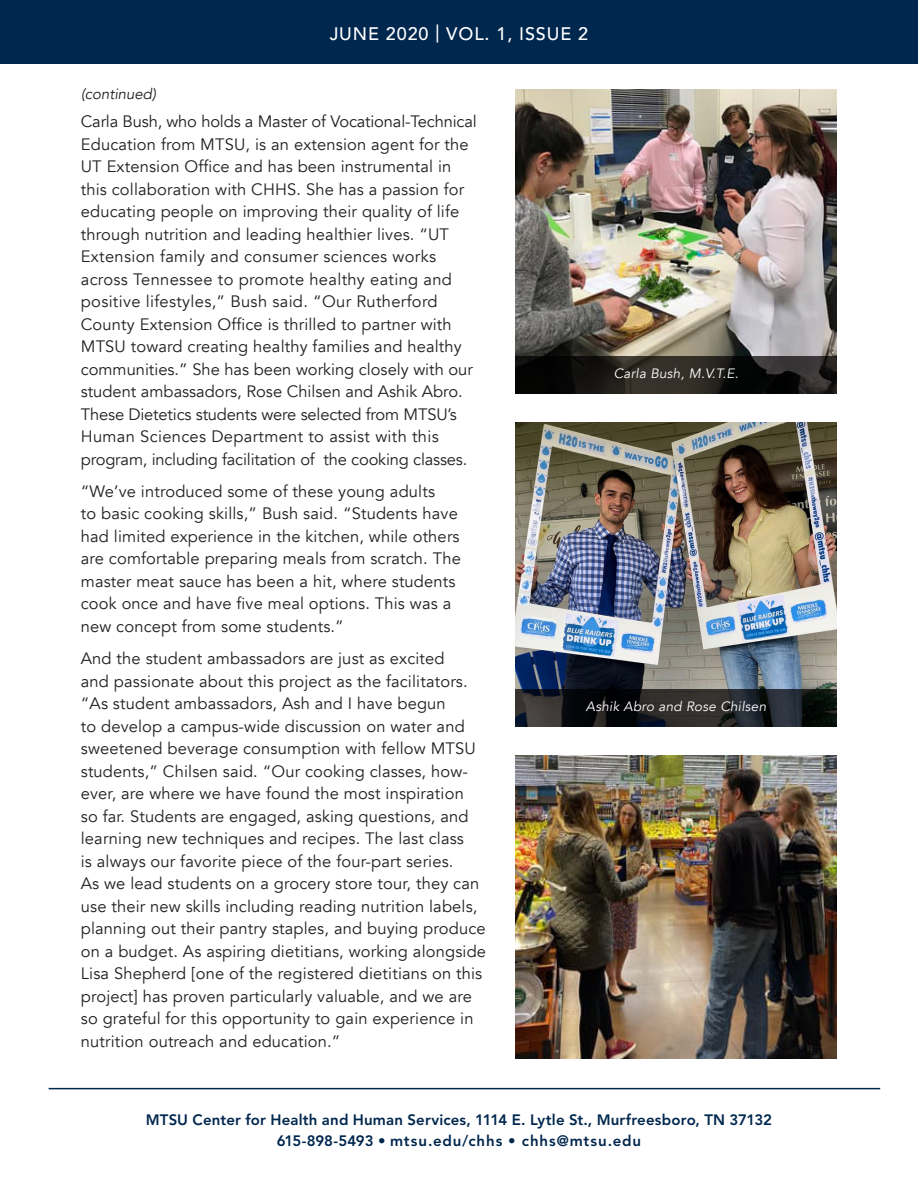
<style>
.page{position:relative;width:918px;height:1188px;background:#fff}
.page>*{position:absolute;margin:0;border:0;box-sizing:border-box;transform-origin:0 0}
.t1{font:500 18px "Avenir LT Pro";letter-spacing:.05em;color:#fff}
.t2{font:16.5px/22.5px "Avenir";letter-spacing:.01em;color:#231f20}
.t3{font:800 15px "Avenir LT Pro";letter-spacing:.01em;color:#00274e}
.t4{font:800 15px "Avenir LT Pro";letter-spacing:.06em;color:#00274e}
.t5{font:italic 15px "Avenir";color:#231f20}
.t6{font:italic 13.5px "Avenir";letter-spacing:.02em;color:#fff}
</style>
<div class="page">
<div style="left:0;top:0;width:918px;height:63px;background:#00274e"></div>
<hr style="left:49px;top:1088px;width:831px;height:1px;background:#00274e">
<img style="left:515px;top:90px;width:322px;height:266px">
<img style="left:515px;top:423px;width:322px;height:266px">
<img style="left:515px;top:756px;width:322px;height:303px">
<svg style="left:515px;top:356px;width:322px;height:37px;background:#1d1b18"></svg>
<svg style="left:515px;top:689px;width:322px;height:37px;background:#1e2022"></svg>
<p class="t5" style="left:81px;top:85px;width:77px">(continued)</p>
<p class="t1" style="left:330px;top:23px;width:260px">JUNE 2020 | VOL. 1, ISSUE 2</p>
<p class="t2" style="left:81px;top:111px;width:397px">Carla Bush, who holds a Master of Vocational-Technical Education from MTSU, is an extension agent for the UT Extension Office and has been instrumental in this collaboration with CHHS. She has a passion for educating people on improving their quality of life through nutrition and leading healthier lives. “UT Extension family and consumer sciences works across Tennessee to promote healthy eating and positive lifestyles,” Bush said. “Our Rutherford County Extension Office is thrilled to partner with MTSU toward creating healthy families and healthy communities.” She has been working closely with our student ambassadors, Rose Chilsen and Ashik Abro.<br>These Dietetics students were selected from MTSU’s Human Sciences Department to assist with this program, including facilitation of the cooking classes.</p>
<p class="t2" style="left:81px;top:480px;width:382px">“We’ve introduced some of these young adults<br>to basic cooking skills,” Bush said. “Students have had limited experience in the kitchen, while others are comfortable preparing meals from scratch. The master meat sauce has been a hit, where students cook once and have five meal options. This was a new concept from some students.”</p>
<p class="t2" style="left:81px;top:647px;width:407px">And the student ambassadors are just as excited<br>and passionate about this project as the facilitators. “As student ambassadors, Ash and I have begun<br>to develop a campus-wide discussion on water and sweetened beverage consumption with fellow MTSU students,” Chilsen said. “Our cooking classes, how&shy;ever, are where we have found the most inspiration<br>so far. Students are engaged, asking questions, and learning new techniques and recipes. The last class<br>is always our favorite piece of the four-part series.<br>As we lead students on a grocery store tour, they can use their new skills including reading nutrition labels, planning out their pantry staples, and buying produce on a budget. As aspiring dietitians, working alongside Lisa Shepherd [one of the registered dietitians on this project] has proven particularly valuable, and we are so grateful for this opportunity to gain experience in nutrition outreach and education.”</p>
<p class="t6" style="left:614px;top:365px;width:126px">Carla Bush, M.V.T.E.</p>
<p class="t6" style="left:586px;top:698px;width:182px">Ashik Abro and Rose Chilsen</p>
<p class="t3" style="left:146px;top:1111px;width:628px">MTSU Center for Health and Human Services, 1114 E. Lytle St., Murfreesboro, TN 37132</p>
<p class="t4" style="left:277px;top:1132px;width:366px">615-898-5493 • mtsu.edu/chhs • chhs@mtsu.edu</p>
</div>
